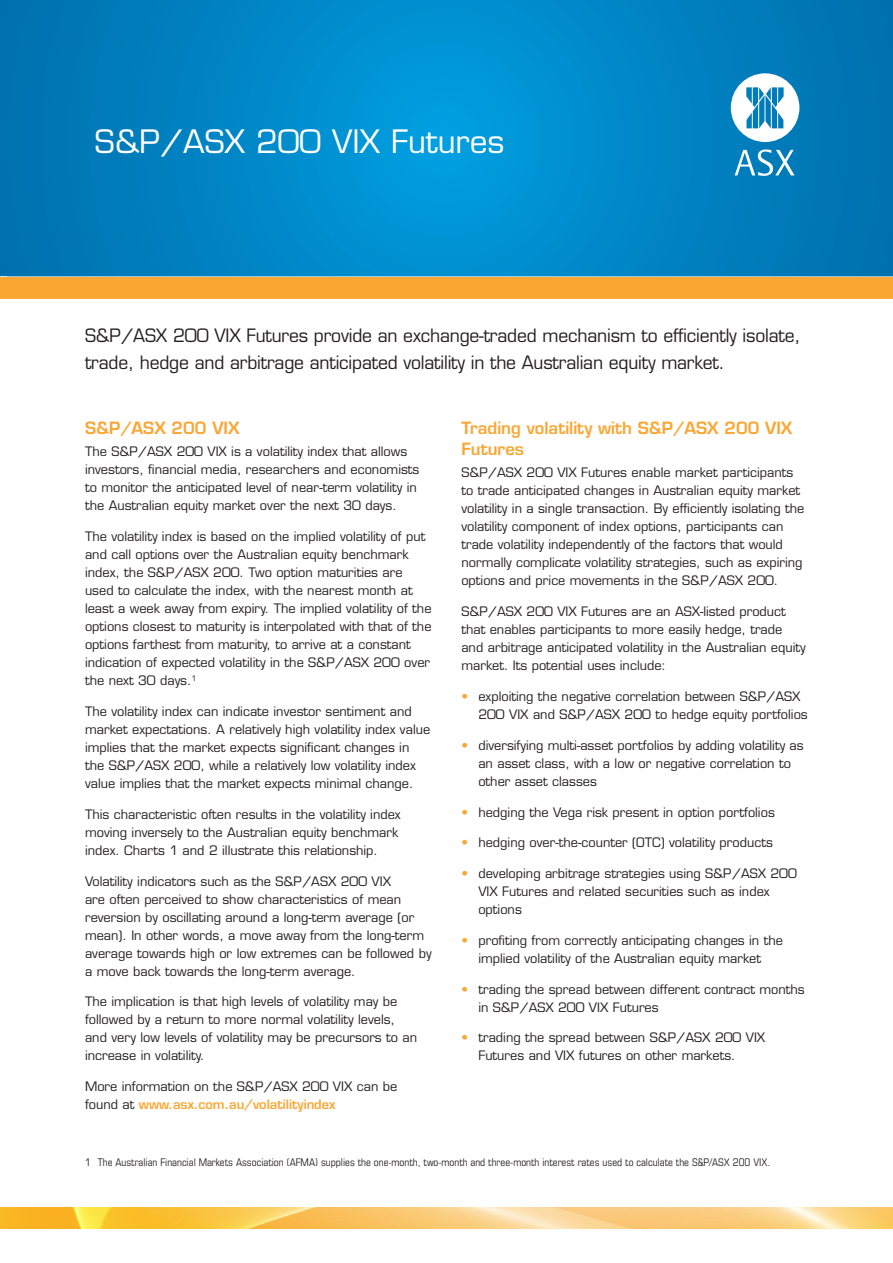
<style>
.page{position:relative;width:893px;height:1263px;background:#fff}
.page>*{position:absolute;margin:0;border:0;box-sizing:border-box;transform-origin:0 0}
.Intro{font:31.5px "Eurostile LT";color:#fff}
.Intro-2{font:18px/27px "Eurostile LT";letter-spacing:-.01em;color:#231f20}
.t1{font:600 16.5px/21px "Eurostile LT";color:#faa633}
.Body{font:12.75px/18px "Eurostile LT";color:#231f20}
.table_footer{font:condensed 10.5px "Eurostile LT";color:#231f20}
.s1{font-weight:600;color:#faa633}
.s2{color:#faa633}
</style>
<div class="page">
<svg style="left:0;top:0;width:893px;height:276px;background:#0084c4"></svg>
<svg style="left:731px;top:73px;width:68px;height:69px"></svg>
<svg style="left:735px;top:149px;width:59px;height:27px"></svg>
<div style="left:0;top:278px;width:893px;height:21px;background:#faa633"></div>
<img style="left:0;top:1208px;width:893px;height:21px">
<p class="Intro" style="left:95px;top:122px;width:411px">S&amp;P/ASX 200 VIX Futures</p>
<p class="Intro-2" style="left:85px;top:322px;width:717px">S&amp;P/ASX 200 VIX Futures provide an exchange-traded mechanism to efficiently isolate, trade, hedge and arbitrage anticipated volatility in the Australian equity market.</p>
<p class="t1" style="left:85px;top:417px;width:156px">S&amp;P/ASX 200 VIX</p>
<p class="Body" style="left:85px;top:443px;width:336px">The S&amp;P/ASX 200 VIX is a volatility index that allows investors, financial media, researchers and economists to monitor the anticipated level of near-term volatility in the Australian equity market over the next 30 days.</p>
<p class="Body" style="left:85px;top:528px;width:348px">The volatility index is based on the implied volatility of put and call options over the Australian equity benchmark index, the S&amp;P/ASX 200. Two option maturities are used to calculate the index, with the nearest month at least a week away from expiry. The implied volatility of the options closest to maturity is interpolated with that of the options farthest from maturity, to arrive at a constant indication of expected volatility in the S&amp;P/ASX 200 over the next 30 days.<sup>1</sup></p>
<p class="Body" style="left:85px;top:702px;width:347px">The volatility index can indicate investor sentiment and market expectations. A relatively high volatility index value implies that the market expects significant changes in the S&amp;P/ASX 200, while a relatively low volatility index value implies that the market expects minimal change.</p>
<p class="Body" style="left:85px;top:805px;width:317px">This characteristic often results in the volatility index moving inversely to the Australian equity benchmark index. Charts 1 and 2 illustrate this relationship.</p>
<p class="Body" style="left:85px;top:872px;width:348px">Volatility indicators such as the S&amp;P/ASX 200 VIX<br>are often perceived to show characteristics of mean reversion by oscillating around a long-term average (or mean). In other words, a move away from the long-term average towards high or low extremes can be followed by a move back towards the long-term average.</p>
<p class="Body" style="left:85px;top:993px;width:334px">The implication is that high levels of volatility may be followed by a return to more normal volatility levels, and very low levels of volatility may be precursors to an increase in volatility.</p>
<p class="Body" style="left:85px;top:1077px;width:314px">More information on the S&amp;P/ASX 200 VIX can be found at <span class="s1">www.asx.com.au/volatilityindex</span></p>
<p class="t1" style="left:461px;top:417px;width:332px">Trading volatility with S&amp;P/ASX 200 VIX<br>Futures</p>
<p class="Body" style="left:461px;top:464px;width:344px">S&amp;P/ASX 200 VIX Futures enable market participants to trade anticipated changes in Australian equity market volatility in a single transaction. By efficiently isolating the volatility component of index options, participants can trade volatility independently of the factors that would normally complicate volatility strategies, such as expiring options and price movements in the S&amp;P/ASX 200.</p>
<p class="Body" style="left:461px;top:603px;width:346px">S&amp;P/ASX 200 VIX Futures are an ASX-listed product that enables participants to more easily hedge, trade and arbitrage anticipated volatility in the Australian equity market. Its potential uses include:</p>
<p class="Body" style="left:478px;top:687px;width:331px;text-indent:-17px"><span class="s2">•</span> exploiting the negative correlation between S&amp;P/ASX<br>200 VIX and S&amp;P/ASX 200 to hedge equity portfolios</p>
<p class="Body" style="left:478px;top:736px;width:327px;text-indent:-17px"><span class="s2">•</span> diversifying multi-asset portfolios by adding volatility as an asset class, with a low or negative correlation to other asset classes</p>
<p class="Body" style="left:461px;top:803px;width:315px"><span class="s2">•</span> hedging the Vega risk present in option portfolios</p>
<p class="Body" style="left:461px;top:834px;width:313px"><span class="s2">•</span> hedging over-the-counter (OTC) volatility products</p>
<p class="Body" style="left:478px;top:864px;width:320px;text-indent:-17px"><span class="s2">•</span> developing arbitrage strategies using S&amp;P/ASX 200<br>VIX Futures and related securities such as index options</p>
<p class="Body" style="left:461px;top:931px;width:323px;text-align:center"><span class="s2">•</span> profiting from correctly anticipating changes in the implied volatility of the Australian equity market</p>
<p class="Body" style="left:478px;top:980px;width:328px;text-indent:-17px"><span class="s2">•</span> trading the spread between different contract months in S&amp;P/ASX 200 VIX Futures</p>
<p class="Body" style="left:478px;top:1029px;width:288px;text-indent:-17px"><span class="s2">•</span> trading the spread between S&amp;P/ASX 200 VIX<br>Futures and VIX futures on other markets.</p>
<p class="table_footer" style="left:85px;top:1156px;width:687px">1 The Australian Financial Markets Association (AFMA) supplies the one-month, two-month and three-month interest rates used to calculate the S&amp;P/ASX 200 VIX.</p>
</div>
